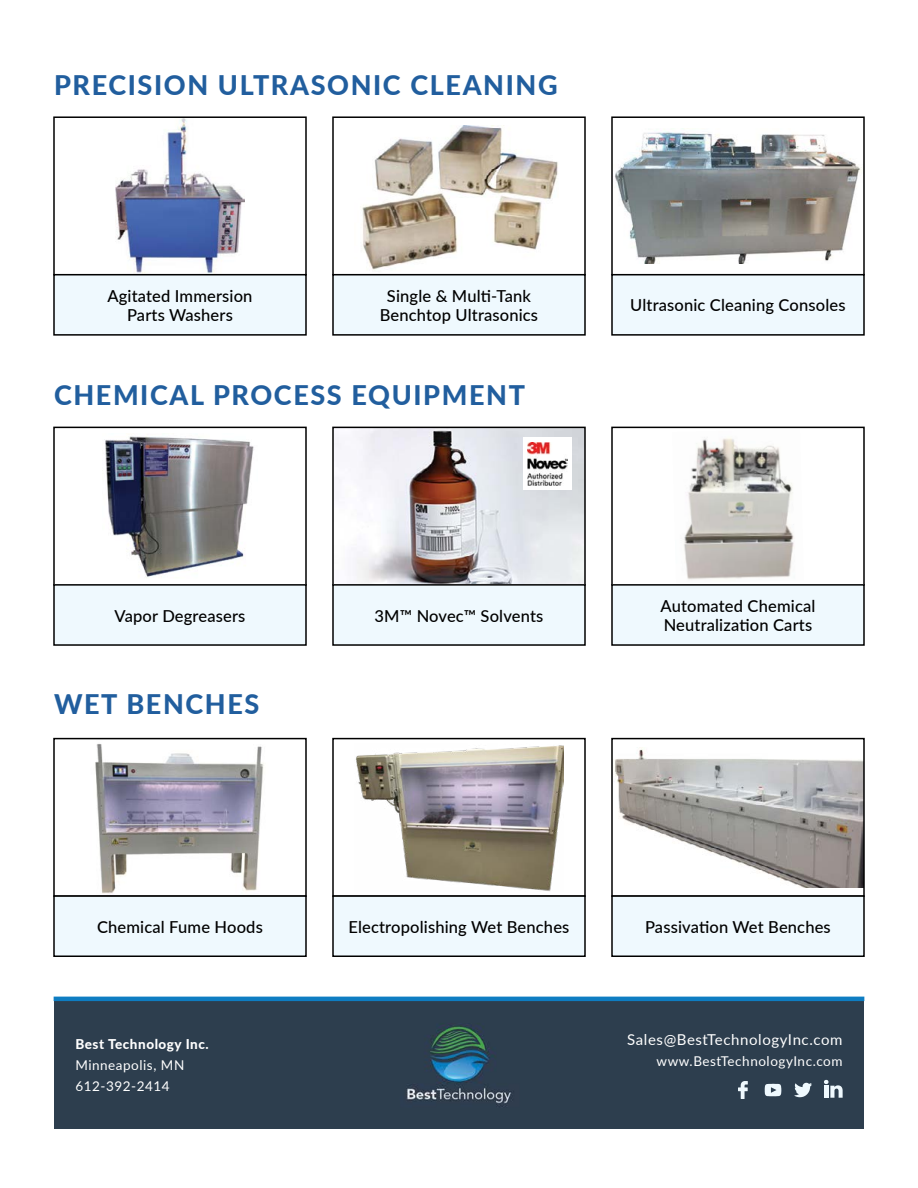
<style>
.page{position:relative;width:918px;height:1188px;background:#fff}
.page>*{position:absolute;margin:0;border:0;box-sizing:border-box;transform-origin:0 0}
.t1{font:800 27px "Lato";letter-spacing:.06em;color:#215e9e}
.t2{font:500 16.5px/19.8px "Lato";letter-spacing:.01em;color:#000;text-align:center}
.t3{font:15px "Lato";letter-spacing:.04em;color:#fff}
.t4{font:13.5px/21px "Lato";letter-spacing:.04em;color:#fff}
.t5{font:800 13.5px "Lato";letter-spacing:.04em;color:#fff}
</style>
<div class="page">
<img style="left:115px;top:119px;width:130px;height:153px">
<div style="left:54px;top:275px;width:252px;height:60px;background:#eff9fe"></div>
<div style="left:53px;top:274px;width:254px;height:62px;border:2px solid #000"></div>
<img style="left:362px;top:126px;width:196px;height:145px">
<div style="left:333px;top:275px;width:252px;height:60px;background:#eff9fe"></div>
<div style="left:332px;top:274px;width:254px;height:62px;border:2px solid #000"></div>
<img style="left:615px;top:128px;width:247px;height:136px">
<div style="left:612px;top:275px;width:252px;height:60px;background:#eff9fe"></div>
<div style="left:611px;top:274px;width:254px;height:62px;border:2px solid #000"></div>
<img style="left:95px;top:744px;width:169px;height:150px">
<div style="left:54px;top:896px;width:252px;height:60px;background:#eff9fe"></div>
<div style="left:53px;top:895px;width:254px;height:62px;border:2px solid #000"></div>
<img style="left:356px;top:745px;width:208px;height:146px">
<div style="left:333px;top:896px;width:252px;height:60px;background:#eff9fe"></div>
<div style="left:332px;top:895px;width:254px;height:62px;border:2px solid #000"></div>
<img style="left:614px;top:747px;width:248px;height:140px">
<div style="left:611px;top:738px;width:254px;height:159px;border:2px solid #000"></div>
<div style="left:612px;top:896px;width:252px;height:60px;background:#eff9fe"></div>
<div style="left:611px;top:895px;width:254px;height:62px;border:2px solid #000"></div>
<img style="left:105px;top:436px;width:149px;height:142px">
<div style="left:54px;top:585px;width:252px;height:60px;background:#eff9fe"></div>
<div style="left:53px;top:584px;width:254px;height:62px;border:2px solid #000"></div>
<img style="left:335px;top:430px;width:248px;height:153px">
<div style="left:332px;top:427px;width:254px;height:159px;border:2px solid #000"></div>
<div style="left:333px;top:585px;width:252px;height:60px;background:#eff9fe"></div>
<div style="left:332px;top:584px;width:254px;height:62px;border:2px solid #000"></div>
<img style="left:683px;top:438px;width:111px;height:142px">
<div style="left:612px;top:585px;width:252px;height:60px;background:#eff9fe"></div>
<div style="left:611px;top:584px;width:254px;height:62px;border:2px solid #000"></div>
<div style="left:524px;top:438px;width:48px;height:52px;background:#fff"></div>
<img style="left:528px;top:442px;width:40px;height:44px">
<div style="left:54px;top:1001px;width:810px;height:128px;background:#2d3e4e"></div>
<svg style="left:794px;top:1083px;width:18px;height:14px"></svg>
<svg style="left:738px;top:1081px;width:10px;height:18px"></svg>
<svg style="left:824px;top:1080px;width:19px;height:18px"></svg>
<svg style="left:765px;top:1084px;width:16px;height:12px"></svg>
<hr style="left:54px;top:997px;width:810px;height:4px;background:#0e7dc2">
<h1 class="t1" style="left:54px;top:65px;width:505px">PRECISION ULTRASONIC CLEANING</h1>
<p class="t2" style="left:107px;top:285px;width:147px">Agitated Immersion<br>Parts Washers</p>
<p class="t2" style="left:380px;top:285px;width:160px">Single &amp; Multi-Tank<br>Benchtop Ultrasonics</p>
<p class="t2" style="left:630px;top:295px;width:217px">Ultrasonic Cleaning Consoles</p>
<h1 class="t1" style="left:54px;top:375px;width:473px">CHEMICAL PROCESS EQUIPMENT</h1>
<p class="t2" style="left:115px;top:605px;width:132px">Vapor Degreasers</p>
<p class="t2" style="left:375px;top:605px;width:170px">3M™ Novec™ Solvents</p>
<p class="t2" style="left:661px;top:595px;width:156px;text-align:left">Automated Chemical<br>Neutralization Carts</p>
<h1 class="t1" style="left:54px;top:684px;width:207px">WET BENCHES</h1>
<p class="t2" style="left:97px;top:916px;width:167px">Chemical Fume Hoods</p>
<p class="t2" style="left:348px;top:916px;width:222px">Electropolishing Wet Benches</p>
<p class="t2" style="left:645px;top:916px;width:187px">Passivation Wet Benches</p>
<p class="t5" style="left:75px;top:1034px;width:135px">Best Technology Inc.</p>
<p class="t4" style="left:75px;top:1054px;width:110px">Minneapolis, MN<br>612-392-2414</p>
<p class="t3" style="left:627px;top:1029px;width:217px">Sales@BestTechnologyInc.com</p>
<p class="t4" style="left:657px;top:1050px;width:188px">www.BestTechnologyInc.com</p>
</div>
